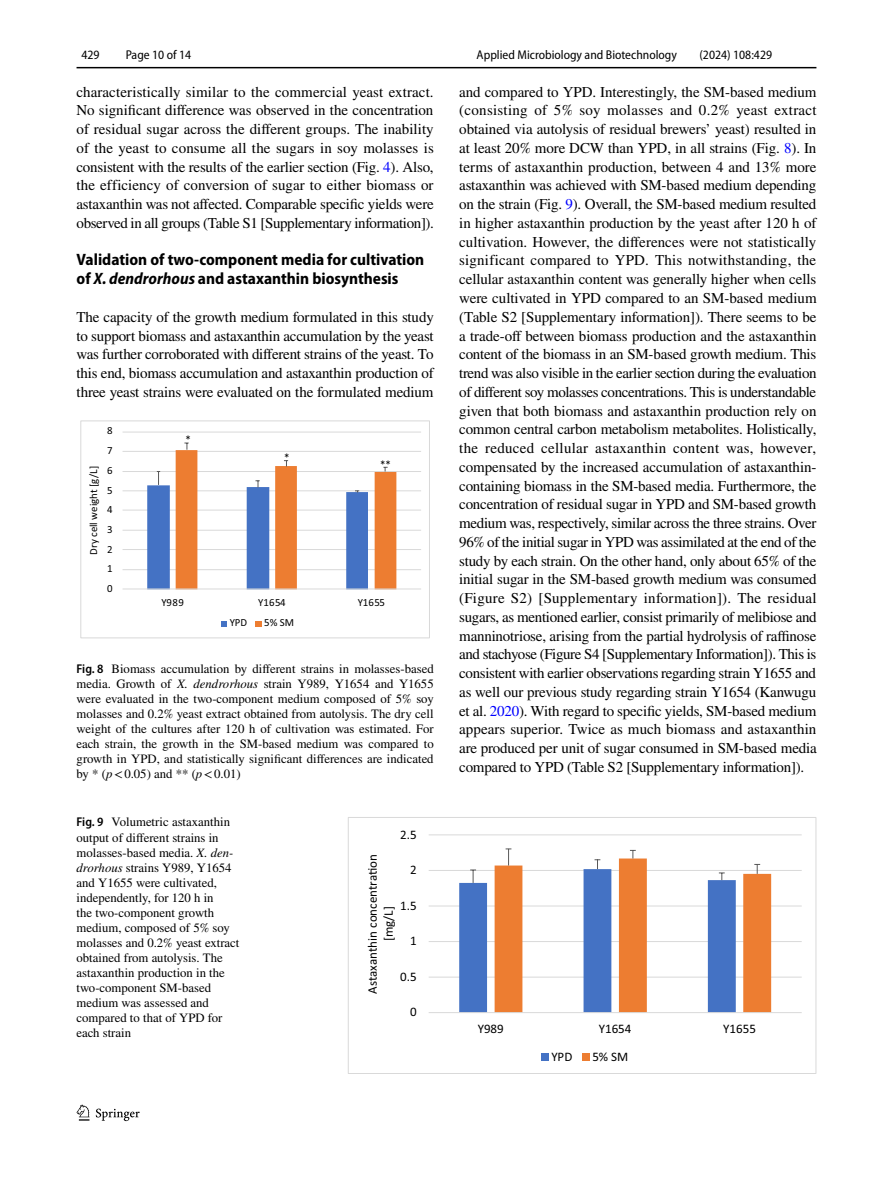
<style>
.page{position:relative;width:893px;height:1187px;background:#fff}
.page>*{position:absolute;margin:0;border:0;box-sizing:border-box;transform-origin:0 0}
.t1{font:700 semi-condensed 16.5px/18.8px "Myriad Pro";color:#000}
.t2{font:15px/18.8px "STIX";letter-spacing:-.015em;color:#000;text-align:justify}
.t3{font:13.05px/15.9px "Calibri 9";color:#000;text-align:center}
.t4{font:12.75px/15px "STIX";color:#000;text-align:justify}
.t5{font:semi-condensed 12.75px "Myriad Pro";color:#000}
.t6{font:10.8px "Calibri 8";letter-spacing:.005em;color:#000}
.s1{color:#00f}
.s2{font-style:italic}
.s3{font-family:"Myriad Pro";font-weight:600;font-stretch:semi-condensed}
</style>
<div class="page">
<hr style="left:77px;top:67px;width:739px;height:1px;background:#000">
<svg style="left:77px;top:1104px;width:12px;height:16px"></svg>
<svg style="left:96px;top:1108px;width:44px;height:12px"></svg>
<hr style="left:123px;top:569px;width:298px;height:1px;background:#d9d9d9">
<hr style="left:123px;top:549px;width:298px;height:1px;background:#d9d9d9">
<hr style="left:123px;top:530px;width:298px;height:1px;background:#d9d9d9">
<hr style="left:123px;top:509px;width:298px;height:1px;background:#d9d9d9">
<hr style="left:123px;top:490px;width:298px;height:1px;background:#d9d9d9">
<hr style="left:123px;top:471px;width:298px;height:1px;background:#d9d9d9">
<hr style="left:123px;top:451px;width:298px;height:1px;background:#d9d9d9">
<hr style="left:123px;top:431px;width:298px;height:1px;background:#d9d9d9">
<svg style="left:147px;top:442px;width:249px;height:146px"></svg>
<hr style="left:123px;top:588px;width:298px;height:1px;background:#d9d9d9">
<svg style="left:221px;top:621px;width:6px;height:6px"></svg>
<svg style="left:255px;top:621px;width:7px;height:6px"></svg>
<div style="left:80px;top:420px;width:350px;height:218px;border:1px solid #d9d9d9"></div>
<hr style="left:429px;top:976px;width:373px;height:1px;background:#d9d9d9">
<hr style="left:429px;top:941px;width:373px;height:1px;background:#d9d9d9">
<hr style="left:429px;top:905px;width:373px;height:1px;background:#d9d9d9">
<hr style="left:429px;top:869px;width:373px;height:1px;background:#d9d9d9">
<hr style="left:429px;top:834px;width:373px;height:1px;background:#d9d9d9">
<svg style="left:736px;top:864px;width:35px;height:148px;fill:#ed7d31"></svg>
<svg style="left:459px;top:848px;width:277px;height:164px"></svg>
<svg style="left:754px;top:864px;width:6px;height:9px"></svg>
<hr style="left:429px;top:1012px;width:373px;height:1px;background:#d9d9d9">
<div style="left:541px;top:1053px;width:7px;height:7px;background:#4472c4"></div>
<div style="left:582px;top:1053px;width:7px;height:7px;background:#ed7d31"></div>
<div style="left:348px;top:816px;width:468px;height:257px;border:1px solid #d9d9d9"></div>
<p class="t5" style="left:82px;top:48px;width:20px">429</p>
<p class="t5" style="left:126px;top:48px;width:67px">Page 10 of 14</p>
<p class="t5" style="left:477px;top:48px;width:202px">Applied Microbiology and Biotechnology</p>
<p class="t5" style="left:699px;top:48px;width:74px">(2024) 108:429</p>
<p class="t2" style="left:77px;top:83px;width:359px">characteristically similar to the commercial yeast extract.<br>No significant difference was observed in the concentration of residual sugar across the different groups. The inability of the yeast to consume all the sugars in soy molasses is consistent with the results of the earlier section (Fig. <span class="s1">4</span>). Also, the efficiency of conversion of sugar to either biomass or astaxanthin was not affected. Comparable specific yields were observed in all groups (Table S1 [Supplementary information]).</p>
<p class="t1" style="left:77px;top:251px;width:349px">Validation of two‑component media for cultivation of <span class="s2">X. dendrorhous</span> and astaxanthin biosynthesis</p>
<p class="t2" style="left:77px;top:308px;width:359px">The capacity of the growth medium formulated in this study to support biomass and astaxanthin accumulation by the yeast was further corroborated with different strains of the yeast. To this end, biomass accumulation and astaxanthin production of three yeast strains were evaluated on the formulated medium</p>
<p class="t2" style="left:459px;top:83px;width:359px">and compared to YPD. Interestingly, the SM-based medium (consisting of 5% soy molasses and 0.2% yeast extract obtained via autolysis of residual brewers’ yeast) resulted in at least 20% more DCW than YPD, in all strains (Fig. <span class="s1">8</span>). In terms of astaxanthin production, between 4 and 13% more astaxanthin was achieved with SM-based medium depending on the strain (Fig. <span class="s1">9</span>). Overall, the SM-based medium resulted in higher astaxanthin production by the yeast after 120 h of cultivation. However, the differences were not statistically significant compared to YPD. This notwithstanding, the cellular astaxanthin content was generally higher when cells were cultivated in YPD compared to an SM-based medium (Table S2 [Supplementary information]). There seems to be a trade-off between biomass production and the astaxanthin content of the biomass in an SM-based growth medium. This trend was also visible in the earlier section during the evaluation of different soy molasses concentrations. This is understandable given that both biomass and astaxanthin production rely on common central carbon metabolism metabolites. Holistically, the reduced cellular astaxanthin content was, however, compensated by the increased accumulation of astaxanthin&shy;containing biomass in the SM-based media. Furthermore, the concentration of residual sugar in YPD and SM-based growth medium was, respectively, similar across the three strains. Over 96% of the initial sugar in YPD was assimilated at the end of the study by each strain. On the other hand, only about 65% of the initial sugar in the SM-based growth medium was consumed (Figure S2) [Supplementary information]). The residual sugars, as mentioned earlier, consist primarily of melibiose and manninotriose, arising from the partial hydrolysis of raffinose and stachyose (Figure S4 [Supplementary Information]). This is consistent with earlier observations regarding strain Y1655 and as well our previous study regarding strain Y1654 (Kanwugu et al. <span class="s1">2020</span>). With regard to specific yields, SM-based medium appears superior. Twice as much biomass and astaxanthin are produced per unit of sugar consumed in SM-based media compared to YPD (Table S2 [Supplementary information]).</p>
<p class="t6" style="left:107px;top:423px;width:7px">8</p>
<p class="t6" style="left:185px;top:432px;width:7px">*</p>
<p class="t6" style="left:107px;top:443px;width:7px">7</p>
<p class="t6" style="left:284px;top:450px;width:7px">*</p>
<p class="t6" style="left:380px;top:456px;width:12px">**</p>
<p class="t6" style="left:107px;top:462px;width:7px">6</p>
<p class="t6" style="left:86px;top:555px;width:91px;rotate:-90deg">Dry cell weight [g/L]</p>
<p class="t6" style="left:107px;top:482px;width:7px">5</p>
<p class="t6" style="left:107px;top:502px;width:7px">4</p>
<p class="t6" style="left:107px;top:522px;width:7px">3</p>
<p class="t6" style="left:107px;top:541px;width:7px">2</p>
<p class="t6" style="left:107px;top:560px;width:7px">1</p>
<p class="t6" style="left:107px;top:581px;width:7px">0</p>
<p class="t6" style="left:162px;top:595px;width:24px">Y989</p>
<p class="t6" style="left:258px;top:595px;width:29px">Y1654</p>
<p class="t6" style="left:358px;top:595px;width:29px">Y1655</p>
<p class="t6" style="left:230px;top:615px;width:19px">YPD</p>
<p class="t6" style="left:264px;top:615px;width:32px">5% SM</p>
<p class="t4" style="left:77px;top:662px;width:359px"><span class="s3">Fig. 8</span> Biomass accumulation by different strains in molasses-based media. Growth of <span class="s2">X. dendrorhous</span> strain Y989, Y1654 and Y1655 were evaluated in the two-component medium composed of 5% soy molasses and 0.2% yeast extract obtained from autolysis. The dry cell weight of the cultures after 120 h of cultivation was estimated. For each strain, the growth in the SM-based medium was compared to growth in YPD, and statistically significant differences are indicated by * (<span class="s2">p</span>&lt;0.05) and ** (<span class="s2">p</span>&lt;0.01)</p>
<p class="t4" style="left:77px;top:815px;width:164px;text-align:left"><span class="s3">Fig. 9</span> Volumetric astaxanthin output of different strains in molasses-based media. <span class="s2">X. den&shy;drorhous</span> strains Y989, Y1654 and Y1655 were cultivated, independently, for 120 h in<br>the two-component growth medium, composed of 5% soy molasses and 0.2% yeast extract obtained from autolysis. The astaxanthin production in the two-component SM-based medium was assessed and compared to that of YPD for each strain</p>
<p class="t3" style="left:400px;top:826px;width:18px">2.5</p>
<p class="t3" style="left:364px;top:993px;width:141px;rotate:-90deg">Astaxanthin concentra on [mg/L]</p>
<p class="t3" style="left:410px;top:861px;width:8px">2</p>
<p class="t3" style="left:400px;top:897px;width:18px">1.5</p>
<p class="t3" style="left:410px;top:932px;width:8px">1</p>
<p class="t3" style="left:400px;top:968px;width:18px">0.5</p>
<p class="t3" style="left:410px;top:1003px;width:8px">0</p>
<p class="t3" style="left:478px;top:1020px;width:28px">Y989</p>
<p class="t3" style="left:599px;top:1020px;width:34px">Y1654</p>
<p class="t3" style="left:723px;top:1020px;width:34px">Y1655</p>
<p class="t3" style="left:551px;top:1048px;width:23px">YPD</p>
<p class="t3" style="left:592px;top:1048px;width:37px">5% SM</p>
</div>
